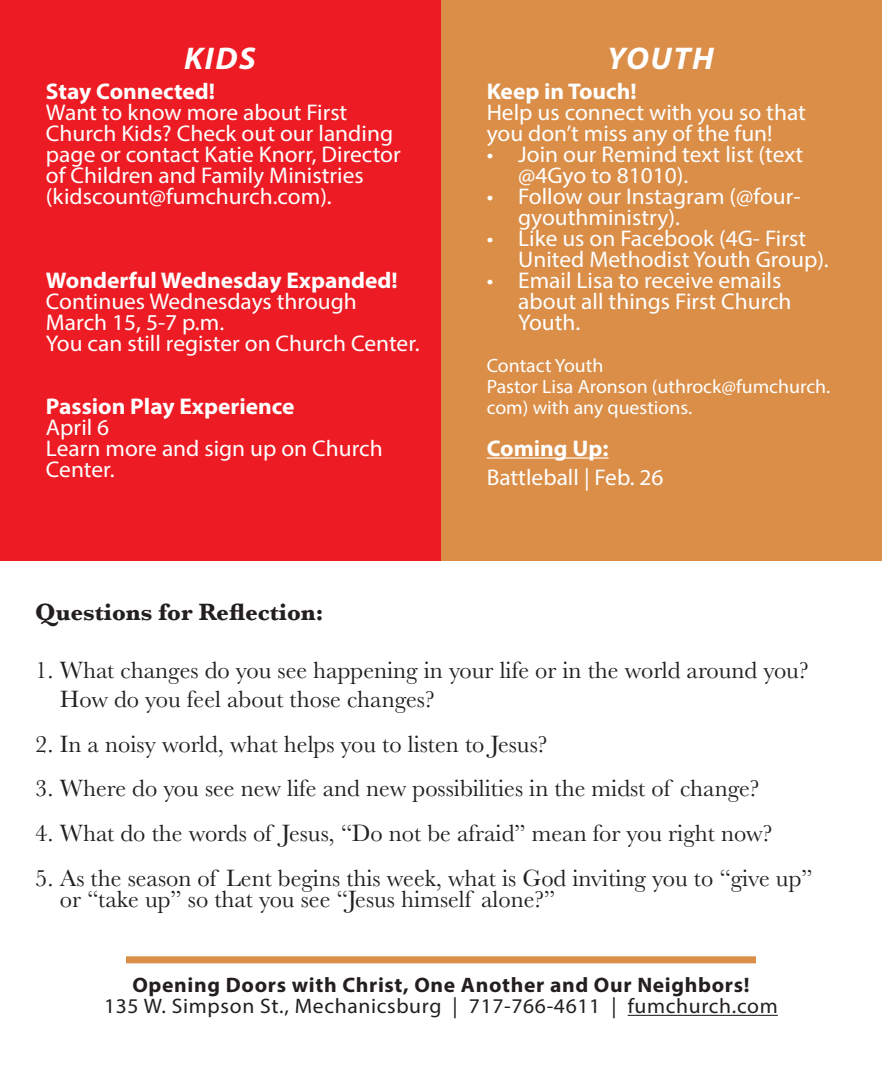
<style>
.page{position:relative;width:882px;height:1071px;background:#fff}
.page>*{position:absolute;margin:0;border:0;box-sizing:border-box;transform-origin:0 0}
.t1{font:italic 700 31.5px "Myriad Pro";letter-spacing:.05em;color:#fff}
.t2{font:24.5px/28.9px "Baskerville";color:#231f20}
.t3{font:700 24.5px "Baskerville";color:#231f20}
.t4{font:22.75px/21px "Myriad Pro";color:#fff}
.t5{font:700 22.75px "Myriad Pro";color:#fff}
.t6{font:21px "Myriad Pro";letter-spacing:.03em;color:#231f20}
.t7{font:700 21px "Myriad Pro";letter-spacing:.03em;color:#231f20}
.t8{font:19.25px/21px "Myriad Pro";color:#fff}
</style>
<div class="page">
<div style="left:441px;top:0;width:441px;height:561px;background:#da8e48"></div>
<div style="left:126px;top:956px;width:630px;height:7px;background:#da8e48"></div>
<hr style="left:628px;top:1015px;width:150px;height:1px;background:#231f20">
<div style="left:0;top:0;width:441px;height:561px;background:#ed1c24"></div>
<hr style="left:487px;top:457px;width:122px;height:2px;background:#fff">
<h1 class="t1" style="left:184px;top:46px;width:73px">KIDS</h1>
<h1 class="t1" style="left:607px;top:46px;width:108px">YOUTH</h1>
<p class="t5" style="left:46px;top:82px;width:171px">Stay Connected!</p>
<p class="t4" style="left:46px;top:104px;width:356px">Want to know more about First Church Kids? Check out our landing page or contact Katie Knorr, Director of Children and Family Ministries (kidscount@fumchurch.com).</p>
<p class="t5" style="left:487px;top:82px;width:152px">Keep in Touch!</p>
<p class="t4" style="left:487px;top:104px;width:321px">Help us connect with you so that you don’t miss any of the fun!</p>
<p class="t4" style="left:518px;top:146px;width:287px;text-indent:-31px">• Join our Remind text list (text @4Gyo to 81010).</p>
<p class="t4" style="left:518px;top:188px;width:284px;text-indent:-31px">• Follow our Instagram (@four&shy;gyouthministry).</p>
<p class="t4" style="left:518px;top:230px;width:312px;text-indent:-31px">• Like us on Facebook (4G- First<br>United Methodist Youth Group).</p>
<p class="t4" style="left:518px;top:272px;width:275px;text-indent:-31px">• Email Lisa to receive emails about all things First Church<br>Youth.</p>
<p class="t8" style="left:487px;top:356px;width:345px">Contact Youth<br>Pastor Lisa Aronson (uthrock@fumchurch. com) with any questions.</p>
<p class="t5" style="left:487px;top:439px;width:123px">Coming Up:</p>
<p class="t4" style="left:487px;top:468px;width:178px">Battleball | Feb. 26</p>
<p class="t5" style="left:46px;top:271px;width:353px">Wonderful Wednesday Expanded!</p>
<p class="t4" style="left:46px;top:293px;width:375px">Continues Wednesdays through<br>March 15, 5-7 p.m.<br>You can still register on Church Center.</p>
<p class="t5" style="left:46px;top:397px;width:250px">Passion Play Experience</p>
<p class="t4" style="left:46px;top:419px;width:338px">April 6<br>Learn more and sign up on Church<br>Center.</p>
<p class="t3" style="left:35px;top:595px;width:290px">Questions for Reflection:</p>
<p class="t2" style="left:60px;top:656px;width:750px;text-indent:-25px">1. What changes do you see happening in your life or in the world around you?<br>How do you feel about those changes?</p>
<p class="t2" style="left:35px;top:730px;width:514px">2. In a noisy world, what helps you to listen to Jesus?</p>
<p class="t2" style="left:35px;top:774px;width:726px">3. Where do you see new life and new possibilities in the midst of change?</p>
<p class="t2" style="left:35px;top:819px;width:739px">4. What do the words of Jesus, “Do not be afraid” mean for you right now?</p>
<p class="t2" style="left:60px;top:868px;width:754px;line-height:21px;text-indent:-25px">5. As the season of Lent begins this week, what is God inviting you to “give up” or “take up” so that you see “Jesus himself alone?”</p>
<p class="t7" style="left:132px;top:976px;width:619px">Opening Doors with Christ, One Another and Our Neighbors!</p>
<p class="t6" style="left:104px;top:998px;width:675px">135 W. Simpson St., Mechanicsburg | 717-766-4611 | fumchurch.com</p>
</div>
